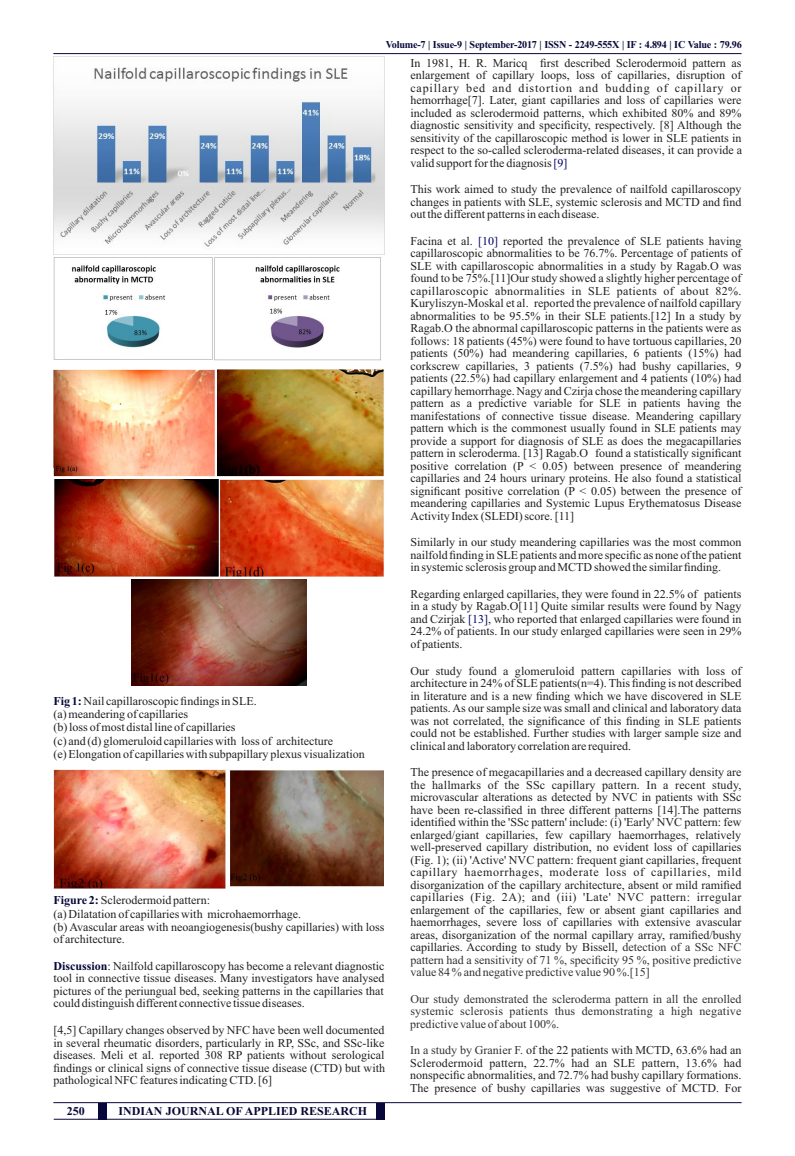
<style>
.page{position:relative;width:795px;height:1156px;background:#fff}
.page>*{position:absolute;margin:0;border:0;box-sizing:border-box;transform-origin:0 0}
.t1{font:12px/12.5px "Times New Roman";color:#231f20;text-align:justify}
.t2{font:12px/12.5px "Times New Roman";letter-spacing:.01em;color:#333;text-align:justify}
.t3{font:700 12px "Times New Roman";color:#08083a}
.t4{font:700 10.5px "Times New Roman";letter-spacing:-.02em;color:#08083a}
.s1{font-weight:700;color:#08083a}
.s2{color:#08083a}
.s3{color:#006}
.s4{color:#333}
</style>
<div class="page">
<hr style="left:53px;top:53px;width:688px;height:1px;background:#08083a">
<hr style="left:53px;top:1102px;width:688px;height:1px;background:#08083a">
<img style="left:53px;top:56px;width:331px;height:198px">
<img style="left:53px;top:257px;width:328px;height:103px">
<img style="left:53px;top:369px;width:331px;height:107px">
<img style="left:54px;top:480px;width:330px;height:96px">
<img style="left:131px;top:580px;width:175px;height:106px">
<img style="left:53px;top:769px;width:330px;height:120px">
<div style="left:98px;top:1103px;width:9px;height:16px;background:#08083a"></div>
<div style="left:376px;top:1103px;width:8px;height:16px;background:#08083a"></div>
<hr style="left:54px;top:1118px;width:330px;height:1px;background:#08083a">
<p class="t4" style="left:385px;top:41px;width:357px">Volume-7 | Issue-9 | September-2017 | ISSN - 2249-555X | IF : 4.894 | IC Value : 79.96</p>
<p class="t1" style="left:53px;top:695px;width:313px;line-height:13.4px;text-align:left"><span class="s1">Fig 1:</span> Nail capillaroscopic findings in SLE.<br>(a) meandering of capillaries<br>(b) loss of most distal line of capillaries<br>(c) and (d) glomeruloid capillaries with loss of architecture<br>(e) Elongation of capillaries with subpapillary plexus visualization</p>
<p class="t1" style="left:53px;top:895px;width:332px;line-height:13px;text-align:left"><span class="s1">Figure 2:</span> Sclerodermoid pattern:<br>(a) Dilatation of capillaries with microhaemorrhage.<br>(b) Avascular areas with neoangiogenesis(bushy capillaries) with loss of architecture.</p>
<p class="t1" style="left:53px;top:961px;width:332px"><span class="s1">Discussion</span><span class="s2">:</span> Nailfold capillaroscopy has become a relevant diagnostic tool in connective tissue diseases. Many investigators have analysed pictures of the periungual bed, seeking patterns in the capillaries that could distinguish different connective tissue diseases.</p>
<p class="t1" style="left:53px;top:1025px;width:333px">[4,5] Capillary changes observed by NFC have been well documented in several rheumatic disorders, particularly in RP, SSc, and SSc-like diseases. Meli et al. reported 308 RP patients without serological findings or clinical signs of connective tissue disease (CTD) but with pathological NFC features indicating CTD. [6]</p>
<p class="t3" style="left:67px;top:1107px;width:19px">250</p>
<p class="t3" style="left:119px;top:1107px;width:250px">INDIAN JOURNAL OF APPLIED RESEARCH</p>
<p class="t1" style="left:410px;top:58px;width:333px">In 1981, H. R. Maricq first described Sclerodermoid pattern as enlargement of capillary loops, loss of capillaries, disruption of capillary bed and distortion and budding of capillary or hemorrhage[7]. Later, giant capillaries and loss of capillaries were included as sclerodermoid patterns, which exhibited 80% and 89% diagnostic sensitivity and specificity, respectively. [8] Although the sensitivity of the capillaroscopic method is lower in SLE patients in respect to the so-called scleroderma-related diseases, it can provide a valid support for the diagnosis <span class="s3">[9]</span></p>
<p class="t1" style="left:410px;top:184px;width:332px">This work aimed to study the prevalence of nailfold capillaroscopy changes in patients with SLE, systemic sclerosis and MCTD and find out the different patterns in each disease.</p>
<p class="t1" style="left:410px;top:236px;width:332px">Facina et al. <span class="s3">[10]</span> reported the prevalence of SLE patients having capillaroscopic abnormalities to be 76.7%. Percentage of patients of SLE with capillaroscopic abnormalities in a study by Ragab.O was found to be 75%.[11]Our study showed a slightly higher percentage of capillaroscopic abnormalities in SLE patients of about 82%.<br>Kuryliszyn-Moskal et al. reported the prevalence of nailfold capillary abnormalities to be 95.5% in their SLE patients.[12] In a study by Ragab.O the abnormal capillaroscopic patterns in the patients were as follows: 18 patients (45%) were found to have tortuous capillaries, 20 patients (50%) had meandering capillaries, 6 patients (15%) had corkscrew capillaries, 3 patients (7.5%) had bushy capillaries, 9 patients (22.5%) had capillary enlargement and 4 patients (10%) had capillary hemorrhage. Nagy and Czirja chose the meandering capillary pattern as a predictive variable for SLE in patients having the manifestations of connective tissue disease. Meandering capillary pattern which is the commonest usually found in SLE patients may provide a support for diagnosis of SLE as does the megacapillaries pattern in scleroderma. [13] Ragab.O found a statistically significant positive correlation (P &lt; 0.05) between presence of meandering capillaries and 24 hours urinary proteins. He also found a statistical significant positive correlation (P &lt; 0.05) between the presence of meandering capillaries and Systemic Lupus Erythematosus Disease Activity Index (SLEDI) score. [11]</p>
<p class="t1" style="left:410px;top:537px;width:332px">Similarly in our study meandering capillaries was the most common nailfold finding in SLE patients and more specific as none of the patient in systemic sclerosis group and MCTD showed the similar finding.</p>
<p class="t1" style="left:410px;top:589px;width:332px">Regarding enlarged capillaries, they were found in 22.5% of patients in a study by Ragab.O[11] Quite similar results were found by Nagy and Czirjak <span class="s3">[13]</span>, who reported that enlarged capillaries were found in 24.2% of patients. In our study enlarged capillaries were seen in 29% of patients.</p>
<p class="t1" style="left:410px;top:665px;width:332px">Our study found a glomeruloid pattern capillaries with loss of architecture in 24% of SLE patients(n=4). This finding is not described in literature and is a new finding which we have discovered in SLE patients. As our sample size was small and clinical and laboratory data was not correlated, the significance of this finding in SLE patients could not be established. Further studies with larger sample size and clinical and laboratory correlation are required.</p>
<p class="t1" style="left:410px;top:767px;width:332px">The presence of megacapillaries and a decreased capillary density are the hallmarks of the SSc capillary pattern. In a recent study, microvascular alterations as detected by NVC in patients with SSc have been re-classified in three different patterns [14].The patterns identified within the 'SSc pattern' include: (i) 'Early' NVC pattern: few enlarged/giant capillaries, few capillary haemorrhages, relatively well-preserved capillary distribution, no evident loss of capillaries (Fig. 1); (ii) 'Active' NVC pattern: frequent giant capillaries, frequent capillary haemorrhages, moderate loss of capillaries, mild disorganization of the capillary architecture, absent or mild ramified capillaries (Fig. 2A); and (iii) 'Late' NVC pattern: irregular enlargement of the capillaries, few or absent giant capillaries and haemorrhages, severe loss of capillaries with extensive avascular areas, disorganization of the normal capillary array, ramified/bushy capillaries. According to study by Bissell, <span class="s4">detection of a SSc NFC pattern had a sensitivity of 71 %, specificity 95 %, positive predictive value 84 % and negative predictive value 90 %.[15]</span></p>
<p class="t2" style="left:410px;top:993px;width:332px">Our study demonstrated the scleroderma pattern in all the enrolled systemic sclerosis patients thus demonstrating a high negative predictive value of about 100%.</p>
<p class="t1" style="left:410px;top:1045px;width:332px"><span class="s4">In a study by Granier F.</span> of the 22 patients with MCTD, 63.6% had an Sclerodermoid pattern, 22.7% had an SLE pattern, 13.6% had nonspecific abnormalities, and 72.7% had bushy capillary formations.<br>The presence of bushy capillaries was suggestive of MCTD. For</p>
</div>
